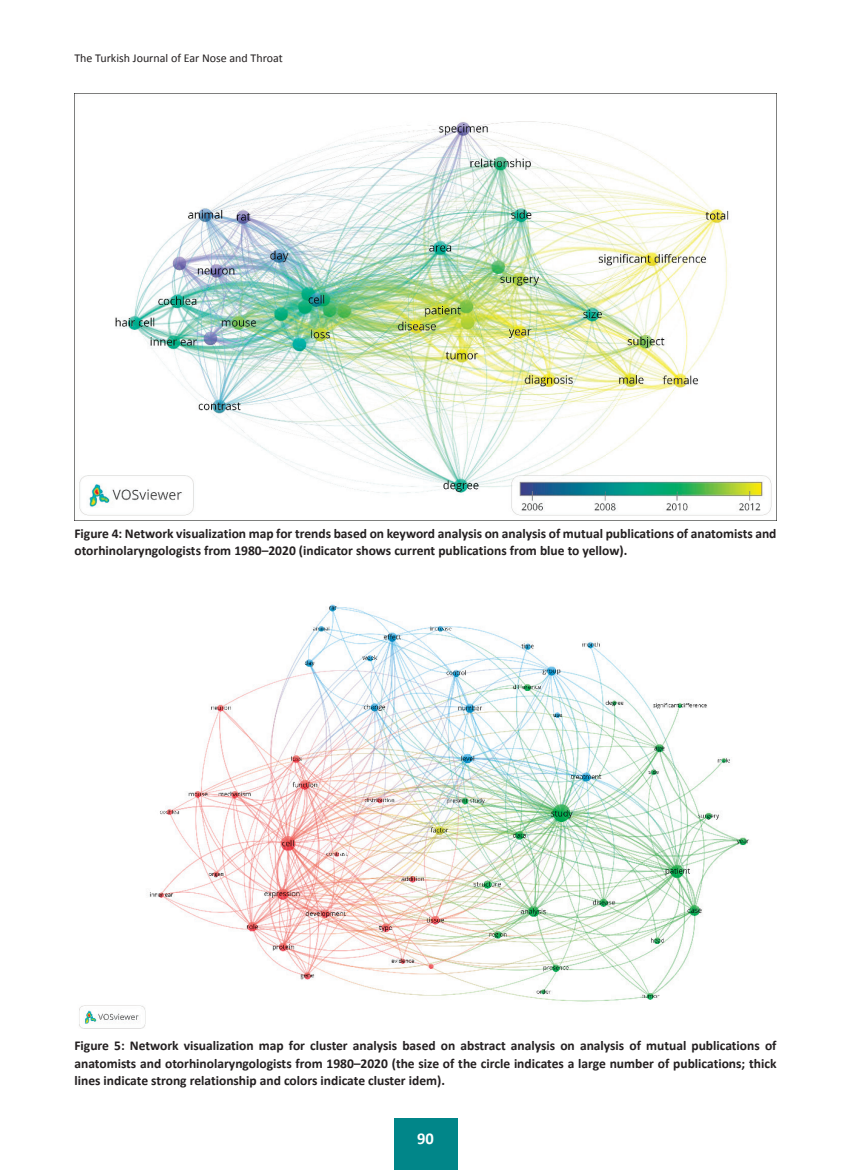
<style>
.page{position:relative;width:851px;height:1170px;background:#fff}
.page>*{position:absolute;margin:0;border:0;box-sizing:border-box;transform-origin:0 0}
.t1{font:700 16.5px "Calibri";color:#fff}
.t2{font:700 13.5px/17.2px "Calibri";color:#231f20}
.t3{font:12px "Calibri";color:#231f20}
</style>
<div class="page">
<div style="left:393px;top:1118px;width:64px;height:51px;background:#018689"></div>
<img style="left:74px;top:94px;width:698px;height:426px">
<img style="left:79px;top:603px;width:671px;height:426px">
<p class="t3" style="left:74px;top:51px;width:210px">The Turkish Journal of Ear Nose and Throat</p>
<p class="t2" style="left:74px;top:524px;width:703px">Figure 4: Network visualization map for trends based on keyword analysis on analysis of mutual publications of anatomists and otorhinolaryngologists from 1980–2020 (indicator shows current publications from blue to yellow).</p>
<p class="t2" style="left:74px;top:1037px;width:703px;text-align:justify">Figure 5: Network visualization map for cluster analysis based on abstract analysis on analysis of mutual publications of anatomists and otorhinolaryngologists from 1980–2020 (the size of the circle indicates a large number of publications; thick lines indicate strong relationship and colors indicate cluster idem).</p>
<p class="t1" style="left:417px;top:1127px;width:18px">90</p>
</div>
